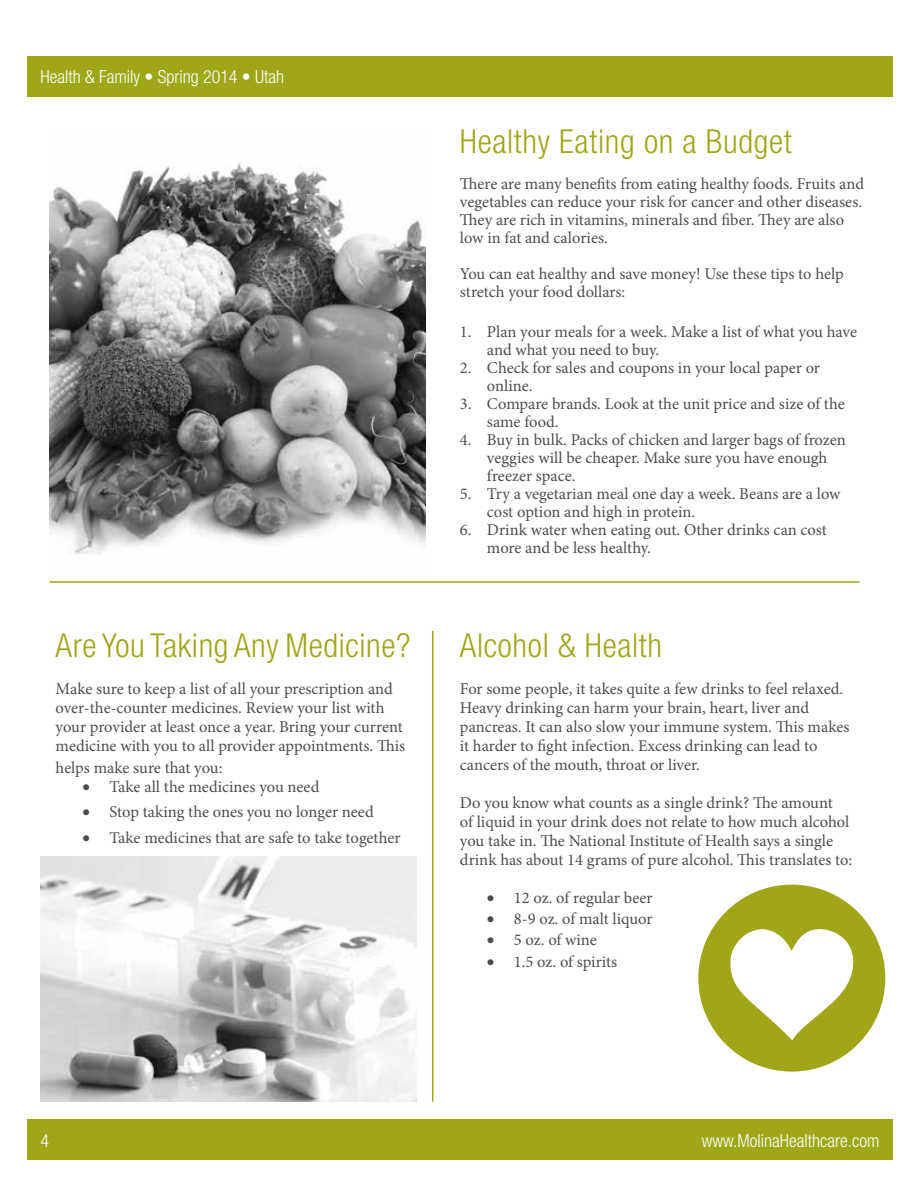
<style>
.page{position:relative;width:918px;height:1188px;background:#fff}
.page>*{position:absolute;margin:0;border:0;box-sizing:border-box;transform-origin:0 0}
.t1{font:300 condensed 33px "Helvetica Neue";letter-spacing:.02em;color:#9fa617}
.t2{font:300 condensed 18px "Helvetica Neue";color:#fff}
.t3{font:16.5px/18px "Minion Pro";letter-spacing:-.005em;color:#4d4d4f}
</style>
<div class="page">
<div style="left:27px;top:1119px;width:866px;height:40px;background:#9fa617"></div>
<div style="left:27px;top:56px;width:866px;height:41px;background:#9fa617"></div>
<div style="left:698px;top:885px;width:187px;height:187px;background:#9fa617;border-radius:50%"></div>
<svg style="left:730px;top:929px;width:124px;height:111px"></svg>
<img style="left:50px;top:163px;width:375px;height:392px">
<img style="left:40px;top:856px;width:376px;height:246px">
<hr style="left:432px;top:631px;width:1px;height:471px;background:#9fa617">
<hr style="left:50px;top:581px;width:810px;height:2px;background:#9fa617">
<p class="t2" style="left:40px;top:67px;width:245px">Health &amp; Family • Spring 2014 • Utah</p>
<h1 class="t1" style="left:56px;top:627px;width:356px">Are You Taking Any Medicine?</h1>
<p class="t3" style="left:56px;top:679px;width:351px;line-height:18.9px">Make sure to keep a list of all your prescription and over-the-counter medicines. Review your list with your provider at least once a year. Bring your current medicine with you to all provider appointments. This</p>
<p class="t3" style="left:56px;top:758px;width:168px">helps make sure that you:</p>
<p class="t3" style="left:83px;top:777px;width:238px">• Take all the medicines you need</p>
<p class="t3" style="left:83px;top:803px;width:293px">• Stop taking the ones you no longer need</p>
<p class="t3" style="left:83px;top:829px;width:320px">• Take medicines that are safe to take together</p>
<h1 class="t1" style="left:460px;top:123px;width:333px">Healthy Eating on a Budget</h1>
<p class="t3" style="left:460px;top:175px;width:406px">There are many benefits from eating healthy foods. Fruits and vegetables can reduce your risk for cancer and other diseases.<br>They are rich in vitamins, minerals and fiber. They are also low in fat and calories.</p>
<p class="t3" style="left:460px;top:265px;width:385px">You can eat healthy and save money! Use these tips to help stretch your food dollars:</p>
<p class="t3" style="left:487px;top:323px;width:372px;text-indent:-27px">1. Plan your meals for a week. Make a list of what you have and what you need to buy.</p>
<p class="t3" style="left:487px;top:359px;width:335px;text-indent:-27px">2. Check for sales and coupons in your local paper or online.</p>
<p class="t3" style="left:487px;top:395px;width:359px;text-indent:-27px">3. Compare brands. Look at the unit price and size of the same food.</p>
<p class="t3" style="left:487px;top:431px;width:360px;text-indent:-27px">4. Buy in bulk. Packs of chicken and larger bags of frozen veggies will be cheaper. Make sure you have enough freezer space.</p>
<p class="t3" style="left:487px;top:485px;width:355px;text-indent:-27px">5. Try a vegetarian meal one day a week. Beans are a low cost option and high in protein.</p>
<p class="t3" style="left:487px;top:521px;width:341px;text-indent:-27px">6. Drink water when eating out. Other drinks can cost more and be less healthy.</p>
<h1 class="t1" style="left:460px;top:627px;width:204px">Alcohol &amp; Health</h1>
<p class="t3" style="left:460px;top:679px;width:391px;line-height:19px">For some people, it takes quite a few drinks to feel relaxed.<br>Heavy drinking can harm your brain, heart, liver and pancreas. It can also slow your immune system. This makes it harder to fight infection. Excess drinking can lead to cancers of the mouth, throat or liver.</p>
<p class="t3" style="left:460px;top:793px;width:394px;line-height:18.9px">Do you know what counts as a single drink? The amount<br>of liquid in your drink does not relate to how much alcohol you take in. The National Institute of Health says a single drink has about 14 grams of pure alcohol. This translates to:</p>
<p class="t3" style="left:487px;top:889px;width:167px">• 12 oz. of regular beer</p>
<p class="t3" style="left:487px;top:910px;width:167px">• 8-9 oz. of malt liquor</p>
<p class="t3" style="left:487px;top:931px;width:112px">• 5 oz. of wine</p>
<p class="t3" style="left:487px;top:952px;width:132px">• 1.5 oz. of spirits</p>
<p class="t2" style="left:40px;top:1130px;width:10px">4</p>
<p class="t2" style="left:702px;top:1130px;width:179px">www.MolinaHealthcare.com</p>
</div>
